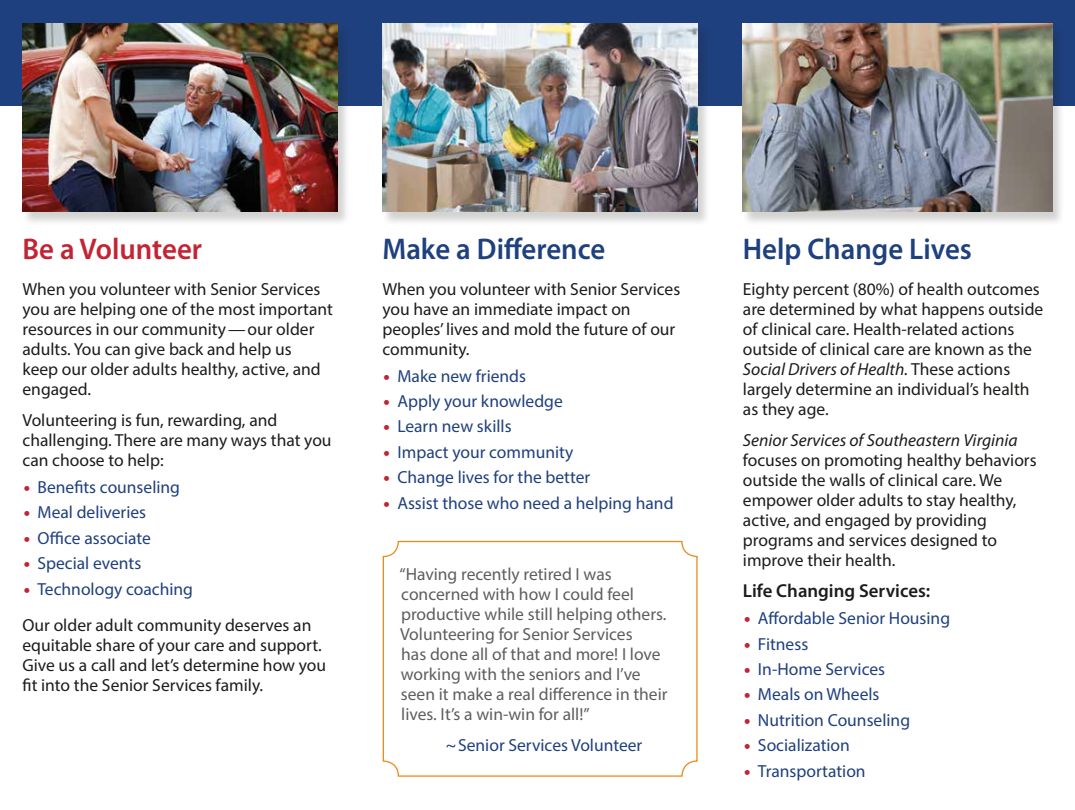
<style>
.page{position:relative;width:1075px;height:810px;background:#fff}
.page>*{position:absolute;margin:0;border:0;box-sizing:border-box;transform-origin:0 0}
.t1{font:600 30px "Myriad Pro";color:#1f407e;scale:.96 1}
.t2{font:600 30px "Myriad Pro";color:#c22434;scale:.96 1}
.t3{font:600 18.75px "Myriad Pro";color:#1c1c1a}
.t4{font:17.5px/20px "Myriad Pro";color:#1c1c1a}
.t5{font:17.5px "Myriad Pro";color:#1f407e}
.t6{font:17.5px/20px "Myriad Pro";color:#5e5e5f}
.t7{font:italic 17.5px "Myriad Pro";color:#1c1c1a}
.s1{font-weight:900;color:#c22434}
.s2{color:#1f407e}
.s3{font-style:italic}
</style>
<div class="page">
<div style="left:0;top:0;width:1074px;height:105px;background:#1f407e"></div>
<div style="left:21px;top:25px;width:329px;height:201px;background:#1c1c1a;opacity:.2"></div>
<img style="left:22px;top:24px;width:316px;height:188px">
<div style="left:381px;top:25px;width:329px;height:201px;background:#1c1c1a;opacity:.2"></div>
<img style="left:382px;top:24px;width:316px;height:188px">
<div style="left:741px;top:25px;width:323px;height:201px;background:#1c1c1a;opacity:.2"></div>
<img style="left:742px;top:24px;width:310px;height:188px">
<div style="left:382px;top:541px;width:315px;height:236px;border:1px solid #ee8615;border-radius:15px"></div>
<h1 class="t2" style="left:22px;top:230px;width:189px">Be a Volunteer</h1>
<p class="t4" style="left:22px;top:278px;width:312px">When you volunteer with Senior Services you are helping one of the most important resources in our community — our older adults. You can give back and help us<br>keep our older adults healthy, active, and engaged.</p>
<p class="t4" style="left:22px;top:410px;width:310px">Volunteering is fun, rewarding, and challenging. There are many ways that you can choose to help:</p>
<p class="t5" style="left:24px;top:476px;width:158px"><span class="s1">•</span> Benefits counseling</p>
<p class="t5" style="left:24px;top:502px;width:124px"><span class="s1">•</span> Meal deliveries</p>
<p class="t5" style="left:24px;top:527px;width:129px"><span class="s1">•</span> Office associate</p>
<p class="t5" style="left:24px;top:552px;width:119px"><span class="s1">•</span> Special events</p>
<p class="t4" style="left:22px;top:570px;width:290px;line-height:36.6px"><span class="s1">•</span> <span class="s2">Technology coaching<br></span>Our older adult community deserves an</p>
<p class="t4" style="left:22px;top:635px;width:305px">equitable share of your care and support.<br>Give us a call and let’s determine how you fit into the Senior Services family.</p>
<h1 class="t1" style="left:382px;top:230px;width:234px">Make a Difference</h1>
<p class="t4" style="left:382px;top:278px;width:299px">When you volunteer with Senior Services you have an immediate impact on peoples’ lives and mold the future of our community.</p>
<p class="t5" style="left:383px;top:365px;width:144px"><span class="s1">•</span> Make new friends</p>
<p class="t5" style="left:383px;top:390px;width:181px"><span class="s1">•</span> Apply your knowledge</p>
<p class="t5" style="left:383px;top:416px;width:129px"><span class="s1">•</span> Learn new skills</p>
<p class="t5" style="left:383px;top:441px;width:191px"><span class="s1">•</span> Impact your community</p>
<p class="t5" style="left:383px;top:467px;width:208px"><span class="s1">•</span> Change lives for the better</p>
<p class="t5" style="left:383px;top:492px;width:291px"><span class="s1">•</span> Assist those who need a helping hand</p>
<p class="t6" style="left:399px;top:564px;width:269px">“Having recently retired I was concerned with how I could feel productive while still helping others.<br>Volunteering for Senior Services<br>has done all of that and more! I love working with the seniors and I’ve seen it make a real difference in their lives. It’s a win-win for all!”</p>
<p class="t5" style="left:446px;top:734px;width:198px">~Senior Services Volunteer</p>
<h1 class="t1" style="left:742px;top:230px;width:240px">Help Change Lives</h1>
<p class="t4" style="left:742px;top:278px;width:302px">Eighty percent (80%) of health outcomes are determined by what happens outside of clinical care. Health-related actions outside of clinical care are known as the <span class="s3">Social Drivers of Health.</span> These actions largely determine an individual’s health as they age.</p>
<p class="t7" style="left:742px;top:429px;width:276px">Senior Services of Southeastern Virginia</p>
<p class="t4" style="left:742px;top:450px;width:295px">focuses on promoting healthy behaviors outside the walls of clinical care. We empower older adults to stay healthy, active, and engaged by providing programs and services designed to improve their health.</p>
<p class="t3" style="left:742px;top:579px;width:189px">Life Changing Services:</p>
<p class="t5" style="left:744px;top:608px;width:207px"><span class="s1">•</span> Affordable Senior Housing</p>
<p class="t5" style="left:744px;top:633px;width:66px"><span class="s1">•</span> Fitness</p>
<p class="t5" style="left:744px;top:658px;width:142px"><span class="s1">•</span> In-Home Services</p>
<p class="t5" style="left:744px;top:684px;width:137px"><span class="s1">•</span> Meals on Wheels</p>
<p class="t5" style="left:744px;top:709px;width:167px"><span class="s1">•</span> Nutrition Counseling</p>
<p class="t5" style="left:744px;top:735px;width:107px"><span class="s1">•</span> Socialization</p>
<p class="t5" style="left:744px;top:760px;width:123px"><span class="s1">•</span> Transportation</p>
</div>
